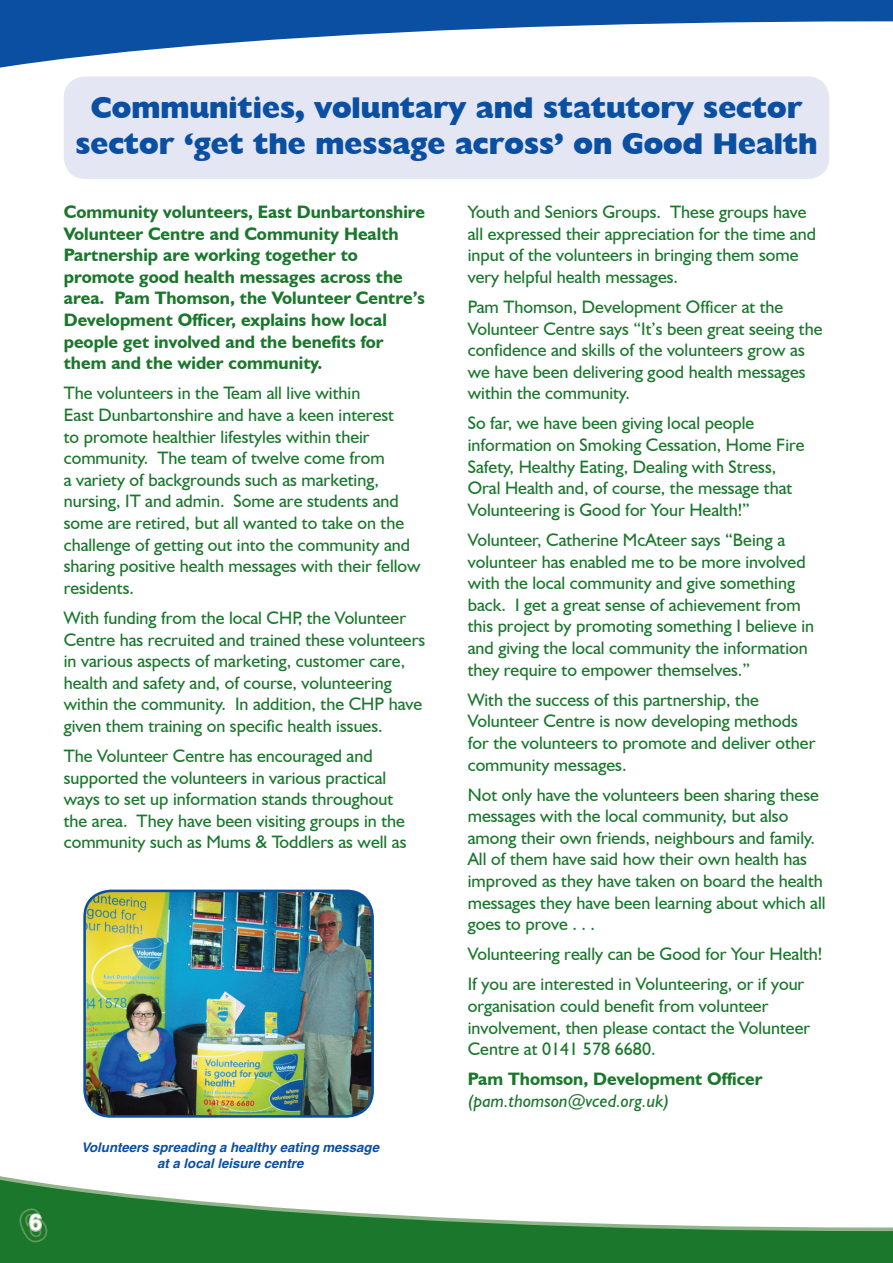
<style>
.page{position:relative;width:893px;height:1263px;background:#fff}
.page>*{position:absolute;margin:0;border:0;box-sizing:border-box;transform-origin:0 0}
.t1{font:800 30px/36px "Humanist 521 BT";color:#0a4fa2;text-align:center}
.t2{font:700 22.5px "Helvetica";color:#fff}
.t3{font:18px/21.6px "Humanist 521 BT";color:#1a772c}
.t4{font:700 18px/21.6px "Humanist 521 BT";color:#1a772c}
.t5{font:italic 700 13.2px/15.9px "Helvetica";color:#0a4fa2;text-align:center}
.s1{font-weight:400;font-style:italic}
</style>
<div class="page">
<svg style="left:0;top:0;width:893px;height:94px"></svg>
<svg style="left:0;top:1176px;width:893px;height:87px"></svg>
<svg style="left:15px;top:1206px;width:34px;height:38px"></svg>
<div style="left:64px;top:77px;width:765px;height:102px;background:#e4e6f3;border-radius:21px"></div>
<img style="left:85px;top:891px;width:288px;height:223px">
<div style="left:83px;top:890px;width:291px;height:228px;border:3px solid #0a4fa2;border-radius:26px"></div>
<p class="t2" style="left:29px;top:1209px;width:14px">6</p>
<p class="t1" style="left:75px;top:90px;width:744px">Communities, voluntary and statutory sector sector ‘get the message across’ on Good Health</p>
<p class="t4" style="left:64px;top:201px;width:363px">Community volunteers, East Dunbartonshire Volunteer Centre and Community Health Partnership are working together to promote good health messages across the area. Pam Thomson, the Volunteer Centre’s Development Officer, explains how local people get involved and the benefits for them and the wider community.</p>
<p class="t3" style="left:64px;top:382px;width:358px">The volunteers in the Team all live within<br>East Dunbartonshire and have a keen interest<br>to promote healthier lifestyles within their community. The team of twelve come from<br>a variety of backgrounds such as marketing, nursing, IT and admin. Some are students and some are retired, but all wanted to take on the challenge of getting out into the community and sharing positive health messages with their fellow residents.</p>
<p class="t3" style="left:64px;top:607px;width:363px">With funding from the local CHP, the Volunteer Centre has recruited and trained these volunteers in various aspects of marketing, customer care, health and safety and, of course, volunteering within the community. In addition, the CHP have given them training on specific health issues.</p>
<p class="t3" style="left:64px;top:745px;width:344px">The Volunteer Centre has encouraged and supported the volunteers in various practical ways to set up information stands throughout the area. They have been visiting groups in the community such as Mums &amp; Toddlers as well as</p>
<p class="t5" style="left:82px;top:1140px;width:299px">Volunteers spreading a healthy eating message at a local leisure centre</p>
<p class="t3" style="left:468px;top:201px;width:350px">Youth and Seniors Groups. These groups have all expressed their appreciation for the time and input of the volunteers in bringing them some very helpful health messages.</p>
<p class="t3" style="left:468px;top:296px;width:356px">Pam Thomson, Development Officer at the Volunteer Centre says “It’s been great seeing the confidence and skills of the volunteers grow as we have been delivering good health messages within the community.</p>
<p class="t3" style="left:468px;top:412px;width:338px">So far, we have been giving local people information on Smoking Cessation, Home Fire Safety, Healthy Eating, Dealing with Stress, Oral Health and, of course, the message that Volunteering is Good for Your Health!”</p>
<p class="t3" style="left:468px;top:529px;width:348px">Volunteer, Catherine McAteer says “Being a volunteer has enabled me to be more involved with the local community and give something back. I get a great sense of achievement from this project by promoting something I believe in and giving the local community the information they require to empower themselves.”</p>
<p class="t3" style="left:468px;top:688px;width:349px">With the success of this partnership, the Volunteer Centre is now developing methods for the volunteers to promote and deliver other community messages.</p>
<p class="t3" style="left:468px;top:783px;width:359px">Not only have the volunteers been sharing these messages with the local community, but also among their own friends, neighbours and family.<br>All of them have said how their own health has improved as they have taken on board the health messages they have been learning about which all goes to prove . . .</p>
<p class="t3" style="left:468px;top:939px;width:356px;line-height:30.2px">Volunteering really can be Good for Your Health!<br>If you are interested in Volunteering, or if your</p>
<p class="t3" style="left:468px;top:995px;width:344px">organisation could benefit from volunteer involvement, then please contact the Volunteer<br>Centre at 0141 578 6680.</p>
<p class="t4" style="left:468px;top:1068px;width:296px">Pam Thomson, Development Officer <span class="s1">(pam.thomson@vced.org.uk)</span></p>
</div>
